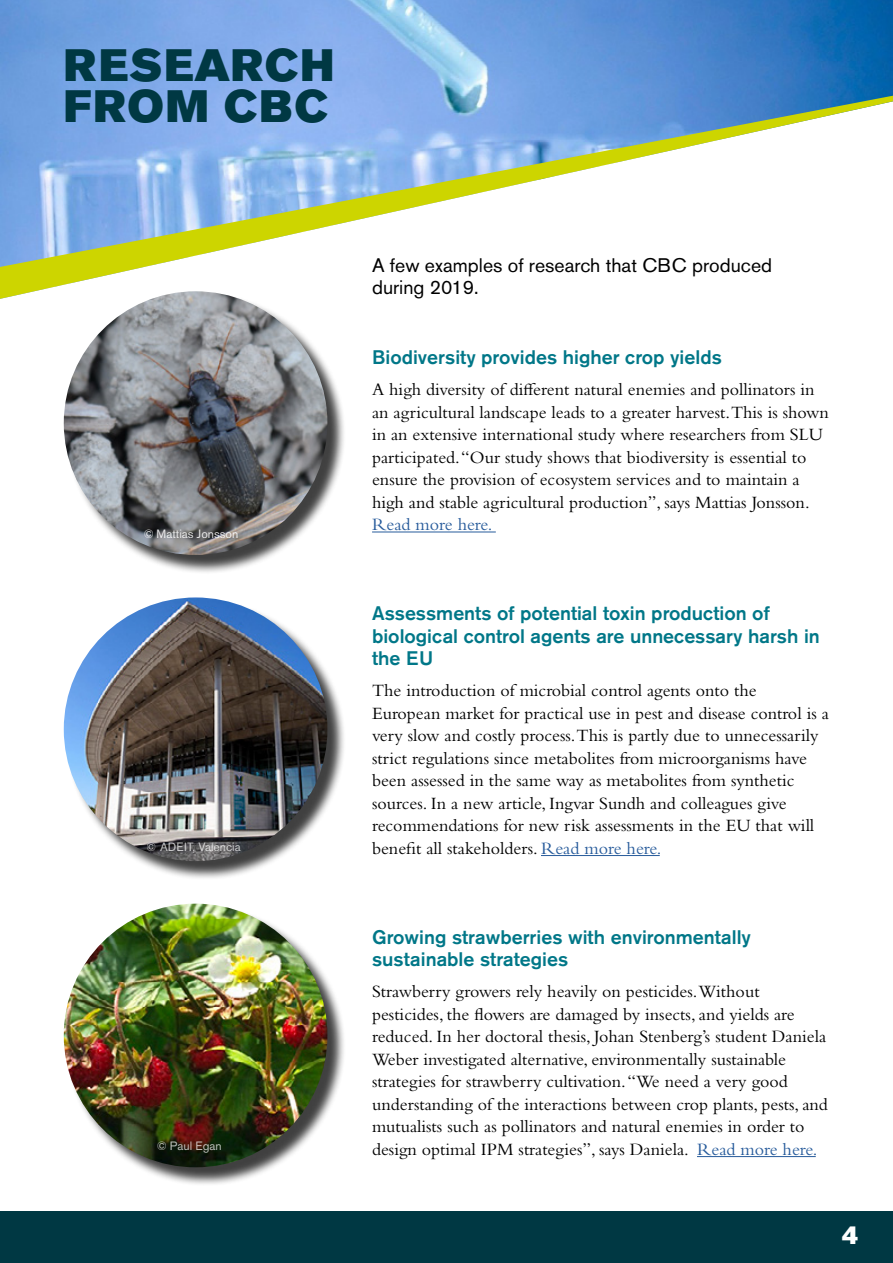
<style>
.page{position:relative;width:893px;height:1263px;background:#fff}
.page>*{position:absolute;margin:0;border:0;box-sizing:border-box;transform-origin:0 0}
.t1{font:45px/40.5px "Akzidenz Grotesk Std Super";letter-spacing:.045em;color:#003843}
.t2{font:25.5px "Akzidenz Grotesk Std Super";color:#fff}
.t3{font:500 19.5px/22.5px "Akzidenz Grotesk Std";color:#078}
.t4{font:19.5px/22.5px "Akzidenz Grotesk Std";color:#000}
.t5{font:18px/22.5px "Bembo Std";color:#000}
.t6{font:18px "Bembo Std";color:#275b9b}
.t7{font:12px "Akzidenz Grotesk Std";color:#fff}
.s1{color:#275b9b}
</style>
<div class="page">
<hr style="left:372px;top:531px;width:124px;height:1px;background:#275b9b">
<hr style="left:541px;top:855px;width:119px;height:1px;background:#275b9b">
<hr style="left:697px;top:1156px;width:119px;height:1px;background:#275b9b">
<img style="left:0;top:0;width:893px;height:96px">
<svg style="left:0;top:96px;width:893px;height:203px"></svg>
<div style="left:66px;top:599px;width:280px;height:280px;background:#000;opacity:.75"></div>
<img style="left:64px;top:597px;width:263px;height:264px;border-radius:132px">
<div style="left:66px;top:293px;width:280px;height:281px;background:#000;opacity:.75"></div>
<img style="left:64px;top:291px;width:263px;height:264px;border-radius:132px">
<div style="left:66px;top:905px;width:280px;height:280px;background:#000;opacity:.75"></div>
<img style="left:64px;top:904px;width:263px;height:263px;border-radius:132px">
<div style="left:0;top:1212px;width:893px;height:51px;background:#003843"></div>
<h1 class="t1" style="left:64px;top:46px;width:272px">RESEARCH<br>FROM CBC</h1>
<p class="t7" style="left:143px;top:526px;width:97px">© Mattias Jonsson</p>
<p class="t7" style="left:147px;top:840px;width:96px">© ADEIT, Valencia</p>
<p class="t7" style="left:157px;top:1139px;width:67px">© Paul Egan</p>
<p class="t4" style="left:372px;top:254px;width:401px">A few examples of research that CBC produced during 2019.</p>
<p class="t3" style="left:372px;top:346px;width:351px">Biodiversity provides higher crop yields</p>
<p class="t5" style="left:372px;top:378px;width:458px">A high diversity of different natural enemies and pollinators in an agricultural landscape leads to a greater harvest.This is shown in an extensive international study where researchers from SLU participated. “Our study shows that biodiversity is essential to ensure the provision of ecosystem services and to maintain a high and stable agricultural production”, says Mattias Jonsson.</p>
<p class="t6" style="left:372px;top:514px;width:122px">Read more here.</p>
<p class="t3" style="left:372px;top:602px;width:449px">Assessments of potential toxin production of biological control agents are unnecessary harsh in the EU</p>
<p class="t5" style="left:372px;top:679px;width:458px">The introduction of microbial control agents onto the European market for practical use in pest and disease control is a very slow and costly process.This is partly due to unnecessarily strict regulations since metabolites from microorganisms have been assessed in the same way as metabolites from synthetic sources. In a new article, Ingvar Sundh and colleagues give recommendations for new risk assessments in the EU that will benefit all stakeholders. <span class="s1">Read more here.</span></p>
<p class="t3" style="left:372px;top:925px;width:380px">Growing strawberries with environmentally sustainable strategies</p>
<p class="t5" style="left:372px;top:980px;width:457px">Strawberry growers rely heavily on pesticides.Without pesticides, the flowers are damaged by insects, and yields are reduced. In her doctoral thesis, Johan Stenberg’s student Daniela Weber investigated alternative, environmentally sustainable strategies for strawberry cultivation. “We need a very good understanding of the interactions between crop plants, pests, and mutualists such as pollinators and natural enemies in order to design optimal IPM strategies”, says Daniela. <span class="s1">Read more here.</span></p>
<h2 class="t2" style="left:842px;top:1220px;width:18px">4</h2>
</div>
